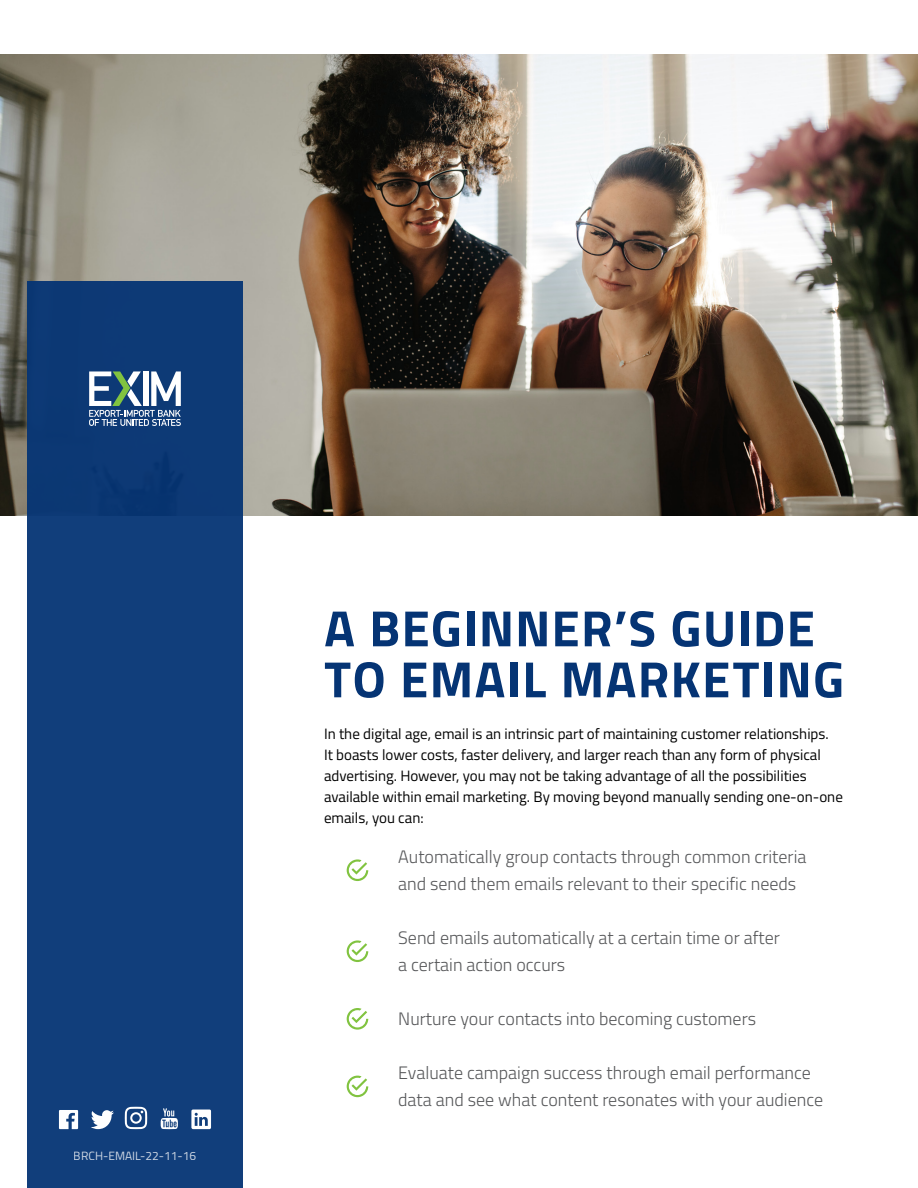
<style>
.page{position:relative;width:918px;height:1188px;background:#fff}
.page>*{position:absolute;margin:0;border:0;box-sizing:border-box;transform-origin:0 0}
.h1__Flyer{font:700 51px/51px "Titillium Web";letter-spacing:.025em;color:#053474}
.t1{font:300 18px/27px "Titillium Web";color:#57585a}
.t2{font:15px/21px "Titillium Web";color:#000}
.t3{font:12px "Titillium Web";color:#fff}
</style>
<div class="page">
<img style="left:0;top:54px;width:918px;height:462px">
<div style="left:27px;top:282px;width:216px;height:906px;background:#113e7b"></div>
<svg style="left:89px;top:371px;width:92px;height:55px"></svg>
<svg style="left:59px;top:1110px;width:19px;height:19px"></svg>
<svg style="left:91px;top:1110px;width:23px;height:19px"></svg>
<svg style="left:125px;top:1107px;width:22px;height:22px"></svg>
<svg style="left:161px;top:1108px;width:17px;height:21px"></svg>
<svg style="left:191px;top:1110px;width:20px;height:19px"></svg>
<svg style="left:347px;top:859px;width:21px;height:22px"></svg>
<svg style="left:347px;top:940px;width:21px;height:22px"></svg>
<svg style="left:347px;top:1008px;width:21px;height:22px"></svg>
<svg style="left:347px;top:1076px;width:21px;height:21px"></svg>
<p class="t3" style="left:74px;top:1147px;width:124px">BRCH-EMAIL-22-11-16</p>
<h1 class="h1__Flyer" style="left:324px;top:600px;width:521px">A BEGINNER’S GUIDE<br>TO EMAIL MARKETING</h1>
<p class="t2" style="left:324px;top:722px;width:520px">In the digital age, email is an intrinsic part of maintaining customer relationships.<br>It boasts lower costs, faster delivery, and larger reach than any form of physical advertising. However, you may not be taking advantage of all the possibilities available within email marketing. By moving beyond manually sending one-on-one emails, you can:</p>
<p class="t1" style="left:398px;top:842px;width:410px">Automatically group contacts through common criteria and send them emails relevant to their specific needs</p>
<p class="t1" style="left:398px;top:923px;width:383px">Send emails automatically at a certain time or after a certain action occurs</p>
<p class="t1" style="left:398px;top:1004px;width:359px">Nurture your contacts into becoming customers</p>
<p class="t1" style="left:398px;top:1058px;width:426px">Evaluate campaign success through email performance data and see what content resonates with your audience</p>
</div>
